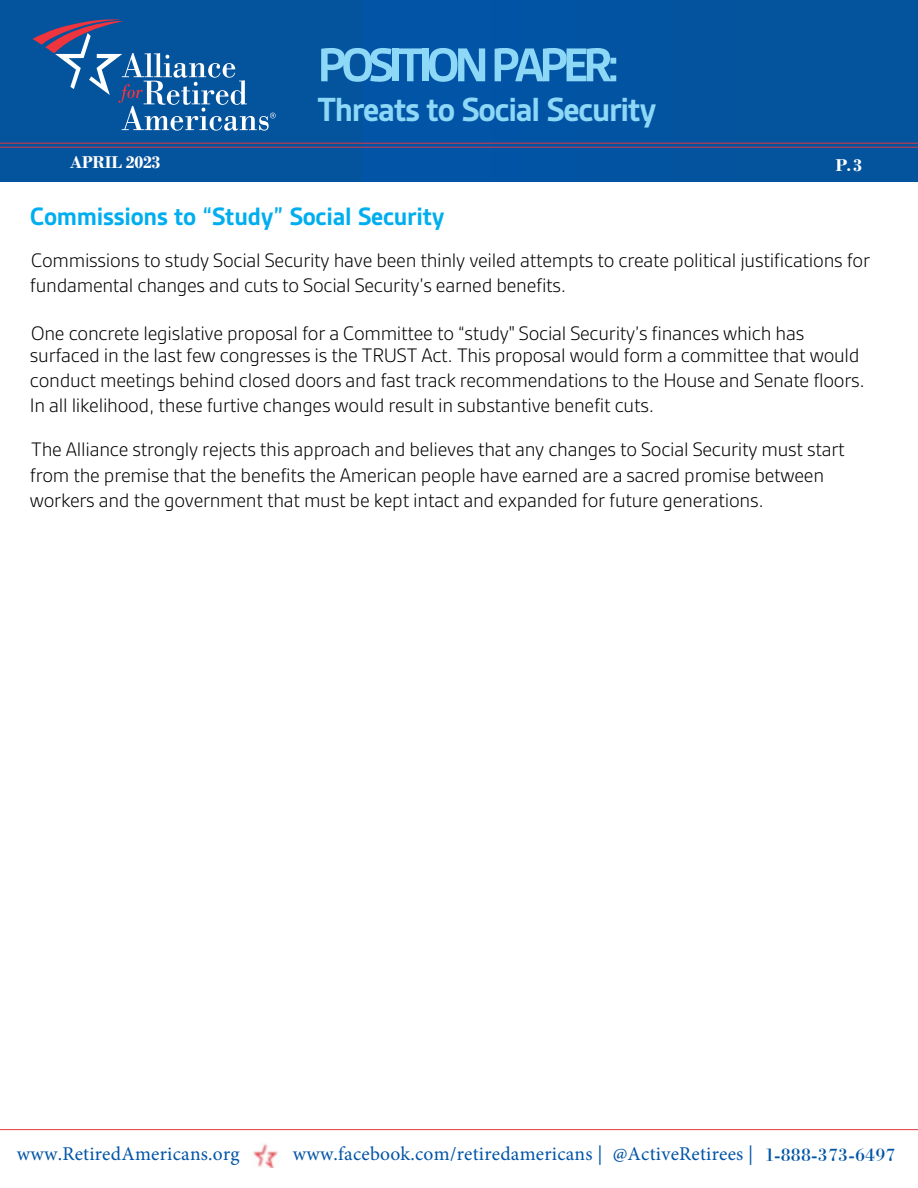
<style>
.page{position:relative;width:918px;height:1188px;background:#fff}
.page>*{position:absolute;margin:0;border:0;box-sizing:border-box;transform-origin:0 0}
.t1{font:700 51px "Gesta";letter-spacing:-.11em;color:#8dd7f7}
.t2{font:700 36px "Gesta";letter-spacing:-.035em;color:#8dd7f7}
.t3{font:700 27px "Gesta";letter-spacing:-.01em;color:#00aeef}
.t4{font:300 21px/25.2px "Gesta";letter-spacing:-.015em;color:#000}
.t5{font:19.5px "Minion Pro";letter-spacing:.01em;color:#0054a6}
.t6{font:700 18px "Bodoni";letter-spacing:-.015em;color:#fff}
.t7{font:700 18px "Bodoni BT";color:#fff}
.s1{font-family:"Bodoni"}
.s2{font-family:"Bodoni BT";color:#0154a6}
</style>
<div class="page">
<div style="left:0;top:0;width:918px;height:182px;background:#04539d"></div>
<div style="left:363px;top:0;width:398px;height:182px;background:#0153a3"></div>
<svg style="left:33px;top:19px;width:243px;height:112px"></svg>
<hr style="left:0;top:143px;width:918px;height:1px;background:#e33740">
<hr style="left:0;top:147px;width:918px;height:1px;background:#e33740">
<hr style="left:0;top:1129px;width:918px;height:1px;background:#e33740">
<img style="left:253px;top:1144px;width:25px;height:23px">
<p class="t6" style="left:70px;top:152px;width:92px">APRIL 2023</p>
<h1 class="t1" style="left:317px;top:34px;width:304px">POSITION PAPER:</h1>
<h2 class="t2" style="left:317px;top:87px;width:341px">Threats to Social Security</h2>
<p class="t7" style="left:835px;top:154px;width:28px">P.<span class="s1">3</span></p>
<p class="t3" style="left:30px;top:200px;width:416px">Commissions to “Study” Social Security</p>
<p class="t4" style="left:30px;top:247px;width:842px">Commissions to study Social Security have been thinly veiled attempts to create political justifications for fundamental changes and cuts to Social Security’s earned benefits.</p>
<p class="t4" style="left:30px;top:322px;width:831px;line-height:21.5px">One concrete legislative proposal for a Committee to “study" Social Security’s finances which has surfaced in the last few congresses is the TRUST Act. This proposal would form a committee that would</p>
<p class="t4" style="left:30px;top:367px;width:836px">conduct meetings behind closed doors and fast track recommendations to the House and Senate floors.<br>In all likelihood, these furtive changes would result in substantive benefit cuts.</p>
<p class="t4" style="left:30px;top:437px;width:816px">The Alliance strongly rejects this approach and believes that any changes to Social Security must start from the premise that the benefits the American people have earned are a sacred promise between workers and the government that must be kept intact and expanded for future generations.</p>
<p class="t5" style="left:17px;top:1140px;width:224px">www.RetiredAmericans.org</p>
<p class="t5" style="left:293px;top:1141px;width:604px">www.facebook.com/retiredamericans | @ActiveRetirees | <span class="s2">1-888-373-6497</span></p>
</div>
